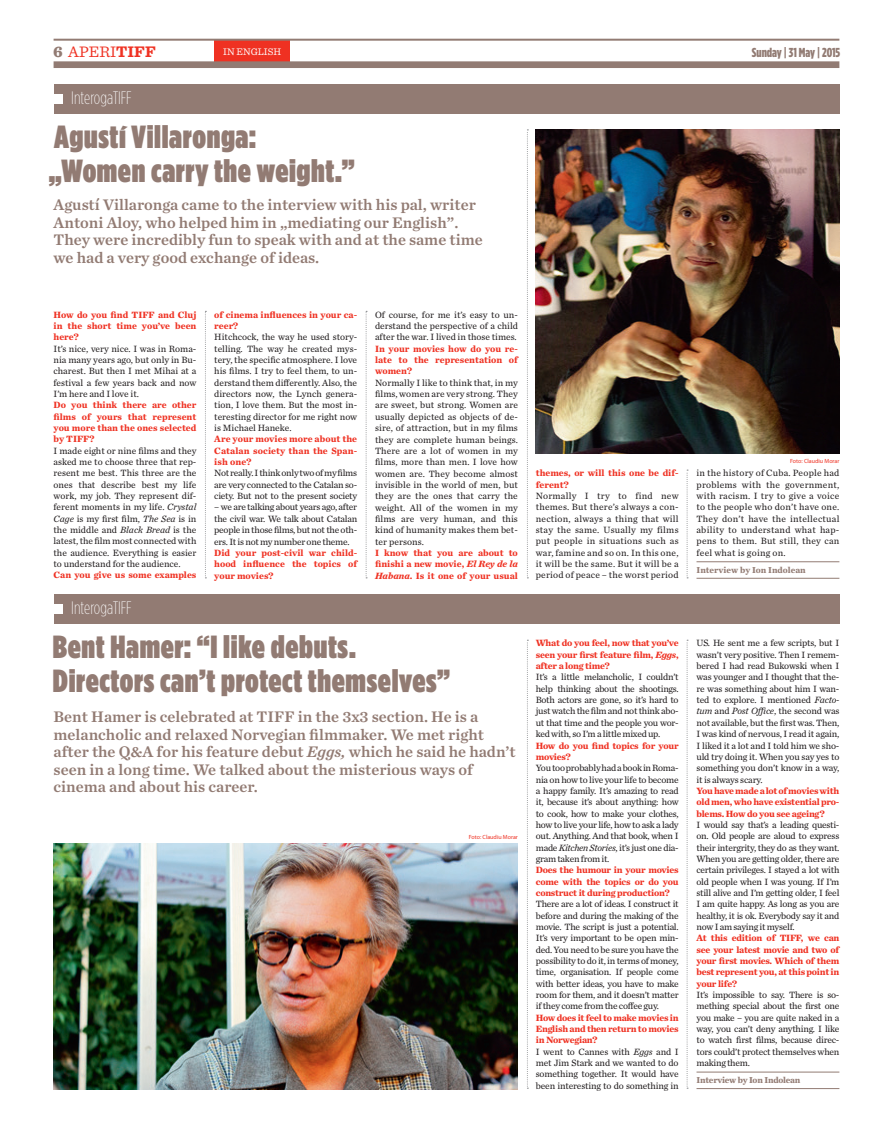
<style>
.page{position:relative;width:893px;height:1134px;background:#fff}
.page>*{position:absolute;margin:0;border:0;box-sizing:border-box;transform-origin:0 0}
.t1{font:900 32px/34px "Gotham Condensed";letter-spacing:.02em;color:#927b73}
.t2{font:200 18px "Gotham Condensed";color:#fff}
.t3{font:16px/17.5px "Chronicle Text G2 Semi";color:#927b73}
.t4{font:16px "Sentinel";color:#ef3122}
.t5{font:900 13px "Gotham Condensed";color:#927b73}
.t6{font:10px "Sentinel";color:#fff}
.t7{font:9.5px/11.3px "Chronicle Text G2";letter-spacing:-.015em;color:#231f20;text-align:justify}
.t8{font:700 9.5px/11.3px "Chronicle Text G2";color:#ef3122;text-align:justify}
.t9{font:700 9.5px/11.3px "Chronicle Text G2";letter-spacing:-.025em;color:#ef3122}
.t10{font:700 9px "Chronicle Text G2";color:#927b73}
.t11{font:700 9px "Chronicle Text G2";letter-spacing:-.02em;color:#927b73}
.t12{font:6px "Myriad Pro";color:#ef3122}
.s1{font-weight:900;color:#927b73}
.s2{font-weight:700}
.s3{font-style:italic}
.s4{font-weight:700;color:#ef3122}
</style>
<div class="page">
<div style="left:214px;top:40px;width:75px;height:21px;background:#ef3122"></div>
<div style="left:54px;top:61px;width:785px;height:7px;background:#927b73"></div>
<hr style="left:54px;top:39px;width:785px;height:2px;background:#927b73">
<div style="left:54px;top:84px;width:785px;height:29px;background:#927b73"></div>
<div style="left:54px;top:94px;width:9px;height:9px;background:#fff"></div>
<div style="left:54px;top:594px;width:785px;height:29px;background:#927b73"></div>
<div style="left:54px;top:604px;width:9px;height:10px;background:#fff"></div>
<hr style="left:696px;top:561px;width:143px;height:1px;background:#927b73">
<hr style="left:696px;top:578px;width:143px;height:1px;background:#927b73">
<img style="left:536px;top:129px;width:303px;height:325px">
<hr style="left:696px;top:1072px;width:143px;height:1px;background:#927b73">
<hr style="left:696px;top:1088px;width:143px;height:1px;background:#927b73">
<img style="left:54px;top:844px;width:464px;height:245px">
<svg style="left:366px;top:311px;width:1px;height:267px"></svg>
<svg style="left:205px;top:311px;width:1px;height:267px"></svg>
<svg style="left:527px;top:129px;width:1px;height:449px"></svg>
<svg style="left:687px;top:470px;width:1px;height:108px"></svg>
<svg style="left:687px;top:640px;width:1px;height:449px"></svg>
<svg style="left:527px;top:640px;width:1px;height:449px"></svg>
<h3 class="t4" style="left:53px;top:39px;width:104px"><span class="s1">6</span> APERI<span class="s2">TIFF</span></h3>
<p class="t6" style="left:223px;top:44px;width:59px">IN ENGLISH</p>
<h3 class="t5" style="left:752px;top:44px;width:90px">Sunday | 31 May | 2015</h3>
<h2 class="t2" style="left:71px;top:88px;width:62px">InterogaTIFF</h2>
<h1 class="t1" style="left:49px;top:119px;width:307px">Agustí Villaronga: „Women carry the weight.”</h1>
<h3 class="t3" style="left:54px;top:195px;width:431px">Agustí Villaronga came to the interview with his pal, writer Antoni Aloy, who helped him in „mediating our English”.<br>They were incredibly fun to speak with and at the same time we had a very good exchange of ideas.</h3>
<p class="t8" style="left:54px;top:308px;width:144px">How do you find TIFF and Cluj in the short time you’ve been here?</p>
<p class="t7" style="left:54px;top:342px;width:144px">It’s nice, very nice. I was in Roma&shy;nia many years ago, but only in Bu&shy;charest. But then I met Mihai at a festival a few years back and now I’m here and I love it.</p>
<p class="t8" style="left:54px;top:399px;width:144px">Do you think there are other films of yours that represent you more than the ones selected by TIFF?</p>
<p class="t7" style="left:54px;top:444px;width:144px">I made eight or nine films and they asked me to choose three that rep&shy;resent me best. This three are the ones that describe best my life work, my job. They represent dif&shy;ferent moments in my life. <span class="s3">Crystal Cage</span> is my first film, <span class="s3">The Sea</span> is in the middle and <span class="s3">Black Bread</span> is the latest, the film most connected with the audience. Everything is easier to understand for the audience.</p>
<p class="t8" style="left:54px;top:569px;width:144px">Can you give us some examples</p>
<h2 class="t2" style="left:71px;top:598px;width:62px">InterogaTIFF</h2>
<p class="t8" style="left:214px;top:308px;width:144px">of cinema influences in your ca&shy;reer?</p>
<p class="t7" style="left:214px;top:331px;width:144px">Hitchcock, the way he used story&shy;telling. The way he created mys&shy;tery, the specific atmosphere. I love his films. I try to feel them, to un&shy;derstand them differently. Also, the directors now, the Lynch genera&shy;tion, I love them. But the most in&shy;teresting director for me right now is Michael Haneke.</p>
<p class="t8" style="left:214px;top:433px;width:144px">Are your movies more about the Catalan society than the Span&shy;ish one?</p>
<p class="t7" style="left:214px;top:467px;width:144px">Not really. I think only two of my films are very connected to the Catalan so&shy;ciety. But not to the present society</p>
<p class="t7" style="left:214px;top:501px;width:144px">– we are talking about years ago, after the civil war. We talk about Catalan people in those films, but not the oth&shy;ers. It is not my number one theme.</p>
<p class="t8" style="left:214px;top:546px;width:144px">Did your post-civil war child&shy;hood influence the topics of your movies?</p>
<p class="t7" style="left:375px;top:308px;width:144px">Of course, for me it’s easy to un&shy;derstand the perspective of a child after the war. I lived in those times.</p>
<p class="t8" style="left:375px;top:342px;width:144px">In your movies how do you re&shy;late to the representation of women?</p>
<p class="t7" style="left:375px;top:376px;width:144px">Normally I like to think that, in my films, women are very strong. They are sweet, but strong. Women are usually depicted as objects of de&shy;sire, of attraction, but in my films they are complete human beings.<br>There are a lot of women in my films, more than men. I love how women are. They become almost invisible in the world of men, but they are the ones that carry the weight. All of the women in my films are very human, and this kind of humanity makes them bet&shy;ter persons.</p>
<p class="t8" style="left:375px;top:546px;width:144px">I know that you are about to finishi a new movie, <span class="s3">El Rey de la Habana</span>. Is it one of your usual</p>
<h1 class="t1" style="left:53px;top:630px;width:399px">Bent Hamer: “I like debuts.<br>Directors can’t protect themselves”</h1>
<p class="t3" style="left:54px;top:707px;width:464px">Bent Hamer is celebrated at TIFF in the 3x3 section. He is a melancholic and relaxed Norvegian filmmaker. We met right after the Q&amp;A for his feature debut <span class="s3">Eggs,</span> which he said he hadn’t seen in a long time. We talked about the misterious ways of cinema and about his career.</p>
<p class="t12" style="left:469px;top:834px;width:51px">Foto: Claudiu Morar</p>
<p class="t8" style="left:536px;top:467px;width:144px">themes, or will this one be dif&shy;ferent?</p>
<p class="t7" style="left:536px;top:490px;width:144px">Normally I try to find new themes. But there’s always a con&shy;nection, always a thing that will stay the same. Usually my films put people in situations such as war, famine and so on. In this one, it will be the same. But it will be a period of peace – the worst period</p>
<p class="t8" style="left:536px;top:637px;width:144px">What do you feel, now that you’ve seen your first feature film, <span class="s3">Eggs</span>, after a long time?</p>
<p class="t7" style="left:536px;top:671px;width:144px">It’s a little melancholic, I couldn’t help thinking about the shootings.<br>Both actors are gone, so it’s hard to just watch the film and not think abo&shy;ut that time and the people you wor&shy;ked with, so I’m a little mixed up.</p>
<p class="t9" style="left:536px;top:739px;width:144px">How do you find topics for your movies?</p>
<p class="t7" style="left:536px;top:762px;width:144px">You too probably had a book in Roma&shy;nia on how to live your life to become a happy family. It’s amazing to read it, because it’s about anything: how to cook, how to make your clothes, how to live your life, how to ask a lady out. Anything. And that book, when I made <span class="s3">Kitchen Stories</span>, it’s just one dia&shy;gram taken from it.</p>
<p class="t8" style="left:536px;top:864px;width:144px">Does the humour in your movies come with the topics or do you construct it during production?</p>
<p class="t7" style="left:536px;top:898px;width:144px">There are a lot of ideas. I construct it before and during the making of the movie. The script is just a potential.<br>It’s very important to be open min&shy;ded. You need to be sure you have the possibility to do it, in terms of money, time, organisation. If people come with better ideas, you have to make room for them, and it doesn’t matter if they come from the coffee guy.</p>
<p class="t7" style="left:536px;top:1011px;width:144px;text-align:left"><span class="s4">How does it feel to make movies in<br>English and then return to movies in Norwegian?<br></span>I went to Cannes with <span class="s3">Eggs</span> and I met Jim Stark and we wanted to do something together. It would have been interesting to do something in</p>
<p class="t12" style="left:790px;top:457px;width:51px">Foto: Claudiu Morar</p>
<p class="t7" style="left:696px;top:467px;width:144px">in the history of Cuba. People had problems with the government, with racism. I try to give a voice to the people who don’t have one.<br>They don’t have the intellectual ability to understand what hap&shy;pens to them. But still, they can feel what is going on.</p>
<p class="t10" style="left:696px;top:563px;width:111px">Interview by Ion Indolean</p>
<p class="t7" style="left:696px;top:637px;width:144px">US. He sent me a few scripts, but I wasn’t very positive. Then I remem&shy;bered I had read Bukowski when I was younger and I thought that the&shy;re was something about him I wan&shy;ted to explore. I mentioned <span class="s3">Facto&shy;tum</span> and <span class="s3">Post Office</span>, the second was not available, but the first was. Then, I was kind of nervous, I read it again, I liked it a lot and I told him we sho&shy;uld try doing it. When you say yes to something you don’t know in a way, it is always scary.</p>
<p class="t8" style="left:696px;top:784px;width:144px">You have made a lot of movies with old men, who have existential pro&shy;blems. How do you see ageing?</p>
<p class="t7" style="left:696px;top:818px;width:144px">I would say that’s a leading questi&shy;on. Old people are aloud to express their intergrity, they do as they want.<br>When you are getting older, there are certain privileges. I stayed a lot with old people when I was young. If I’m still alive and I’m getting older, I feel I am quite happy. As long as you are healthy, it is ok. Everybody say it and now I am saying it myself.</p>
<p class="t8" style="left:696px;top:932px;width:144px">At this edition of TIFF, we can see your latest movie and two of your first movies. Which of them best represent you, at this point in your life?</p>
<p class="t7" style="left:696px;top:989px;width:144px">It’s impossible to say. There is so&shy;mething special about the first one you make – you are quite naked in a way, you can’t deny anything. I like to watch first films, because direc&shy;tors could’t protect themselves when making them.</p>
<p class="t11" style="left:696px;top:1073px;width:105px">Interview by Ion Indolean</p>
</div>
